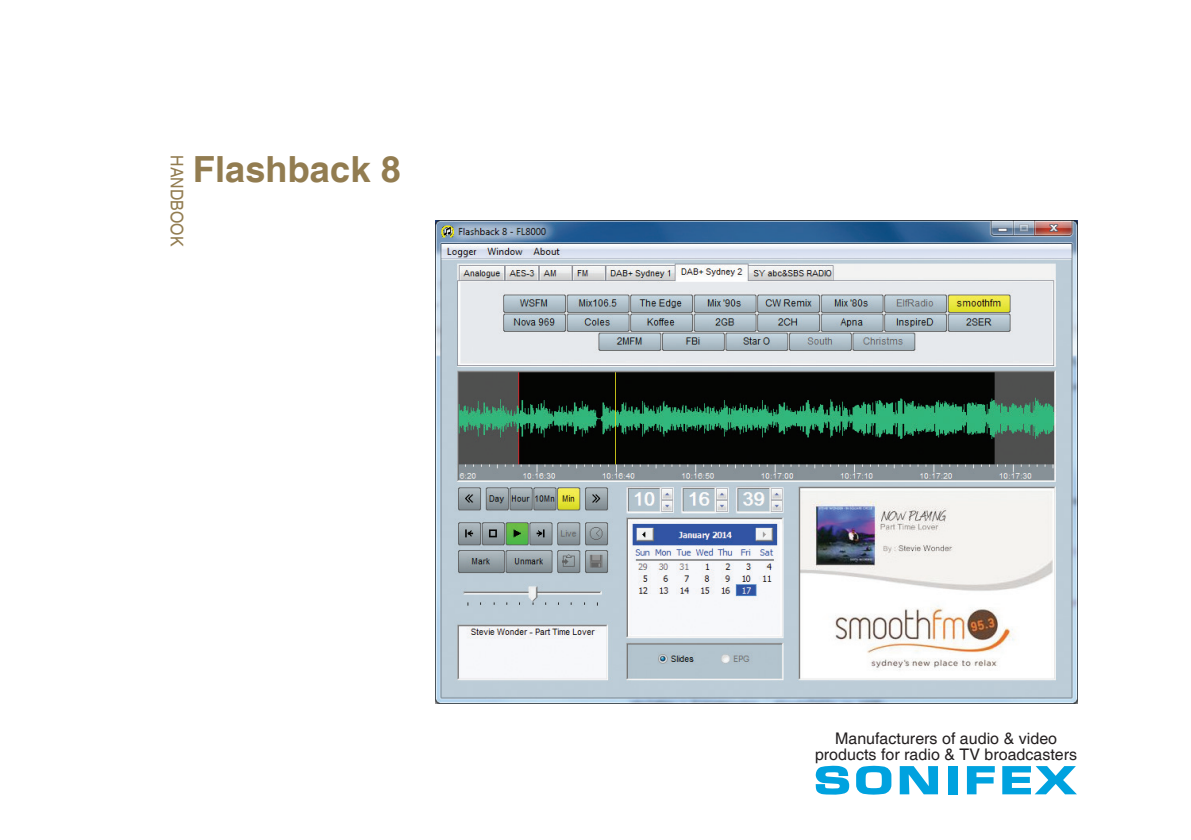
<style>
.page{position:relative;width:1191px;height:840px;background:#fff}
.page>*{position:absolute;margin:0;border:0;box-sizing:border-box;transform-origin:0 0}
.t1{font:700 36px "Helvetica";letter-spacing:.005em;color:#927c50}
.t2{font:17.4px "Helvetica";letter-spacing:.005em;color:#927c50;scale:.91 1}
.t3{font:16px/16px "Helvetica";color:#231f20;text-align:center}
</style>
<div class="page">
<svg style="left:815px;top:765px;width:34px;height:29px"></svg>
<svg style="left:899px;top:766px;width:39px;height:27px"></svg>
<div style="left:948px;top:765px;width:9px;height:28px;background:#00a2df"></div>
<svg style="left:967px;top:766px;width:27px;height:27px"></svg>
<svg style="left:856px;top:765px;width:35px;height:29px"></svg>
<svg style="left:1002px;top:766px;width:74px;height:27px"></svg>
<img style="left:436px;top:220px;width:641px;height:483px">
<p class="t2" style="left:187px;top:155px;width:102px;rotate:90deg">HANDBOOK</p>
<h1 class="t1" style="left:193px;top:147px;width:209px">Flashback 8</h1>
<p class="t3" style="left:815px;top:730px;width:264px">Manufacturers of audio &amp; video products for radio &amp; TV broadcasters</p>
</div>
